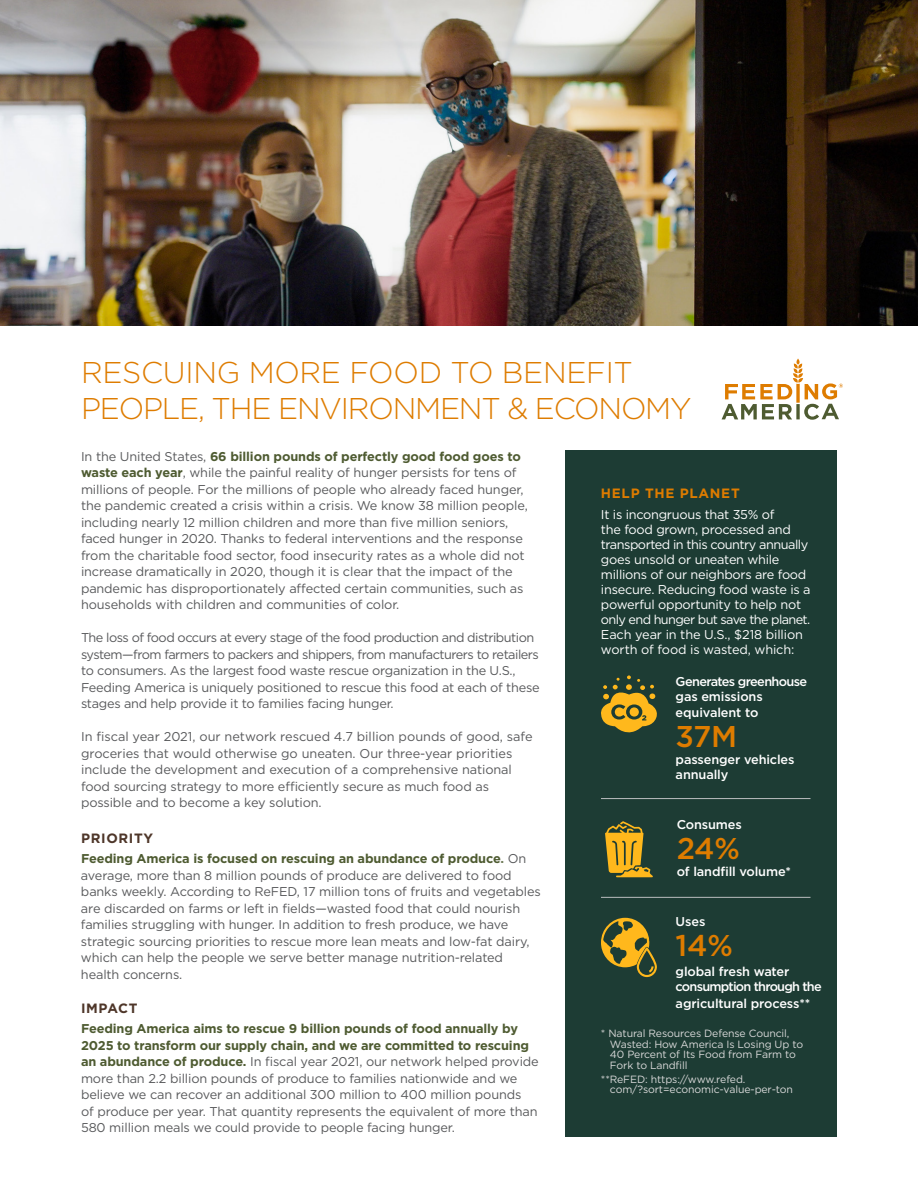
<style>
.page{position:relative;width:918px;height:1188px;background:#fff}
.page>*{position:absolute;margin:0;border:0;box-sizing:border-box;transform-origin:0 0}
.t1{font:300 30px/36px "Gotham";letter-spacing:-.04em;color:#de7c00}
.t2{font:500 30px "Gotham";letter-spacing:-.02em;color:#de7c00}
.t3{font:700 13.5px "Gotham";letter-spacing:.05em;color:#4e3629}
.t4{font:700 13.5px "Gotham";letter-spacing:.05em;color:#de7c00}
.t5{font:12.75px/16.5px "Gotham";letter-spacing:-.01em;color:#58595b}
.t6{font:12.75px/16.5px "Gotham";letter-spacing:-.035em;color:#58595b}
.t7{font:12.75px/15px "Gotham";letter-spacing:-.02em;color:#fff}
.t8{font:500 12.75px/15px "Gotham";letter-spacing:-.01em;color:#fff}
.t9{font:500 12.75px/15px "Gotham";letter-spacing:-.06em;color:#fff}
.t10{font:500 12.75px/15px "Gotham";letter-spacing:-.05em;color:#fff}
.t11{font:10.5px/10.5px "Gotham";letter-spacing:-.01em;color:#d9d9d9}
.s1{font-weight:700;color:#4e5b31}
.s2{font-weight:700;color:#717c5a}
</style>
<div class="page">
<img style="left:0;top:0;width:918px;height:325px">
<svg style="left:722px;top:359px;width:121px;height:61px"></svg>
<div style="left:566px;top:451px;width:271px;height:686px;background:#1d3c34"></div>
<svg style="left:605px;top:821px;width:48px;height:56px"></svg>
<svg style="left:601px;top:675px;width:56px;height:58px"></svg>
<svg style="left:601px;top:918px;width:56px;height:59px"></svg>
<hr style="left:601px;top:798px;width:210px;height:1px;background:#bcbec0">
<hr style="left:601px;top:897px;width:210px;height:1px;background:#bcbec0">
<h1 class="t1" style="left:81px;top:353px;width:612px">RESCUING MORE FOOD TO BENEFIT<br>PEOPLE, THE ENVIRONMENT &amp; ECONOMY</h1>
<p class="t5" style="left:81px;top:448px;width:448px">In the United States, <span class="s1">66 billion pounds of perfectly good food goes to waste each year</span>, while the painful reality of hunger persists for tens of millions of people. For the millions of people who already faced hunger, the pandemic created a crisis within a crisis. We know 38 million people, including nearly 12 million children and more than five million seniors, faced hunger in 2020. Thanks to federal interventions and the response from the charitable food sector, food insecurity rates as a whole did not increase dramatically in 2020, though it is clear that the impact of the pandemic has disproportionately affected certain communities, such as households with children and communities of color.</p>
<p class="t6" style="left:81px;top:629px;width:460px">The loss of food occurs at every stage of the food production and distribution system—from farmers to packers and shippers, from manufacturers to retailers to consumers. As the largest food waste rescue organization in the U.S., Feeding America is uniquely positioned to rescue this food at each of these stages and help provide it to families facing hunger.</p>
<p class="t5" style="left:81px;top:728px;width:453px">In fiscal year 2021, our network rescued 4.7 billion pounds of good, safe groceries that would otherwise go uneaten. Our three-year priorities include the development and execution of a comprehensive national food sourcing strategy to more efficiently secure as much food as possible and to become a key solution.</p>
<p class="t3" style="left:81px;top:830px;width:74px">PRIORITY</p>
<p class="t5" style="left:81px;top:850px;width:461px"><span class="s1">Feeding America is focused on rescuing an abundance of produce</span><span class="s2">.</span> On average, more than 8 million pounds of produce are delivered to food banks weekly. According to ReFED, 17 million tons of fruits and vegetables are discarded on farms or left in fields—wasted food that could nourish families struggling with hunger. In addition to fresh produce, we have strategic sourcing priorities to rescue more lean meats and low-fat dairy, which can help the people we serve better manage nutrition-related health concerns.</p>
<p class="t3" style="left:81px;top:1000px;width:58px">IMPACT</p>
<p class="t5" style="left:81px;top:1020px;width:459px"><span class="s1">Feeding America aims to rescue 9 billion pounds of food annually by 2025 to transform our supply chain, and we are committed to rescuing an abundance of produce.</span> In fiscal year 2021, our network helped provide more than 2.2 billion pounds of produce to families nationwide and we believe we can recover an additional 300 million to 400 million pounds<br>of produce per year. That quantity represents the equivalent of more than 580 million meals we could provide to people facing hunger.</p>
<p class="t4" style="left:601px;top:484px;width:140px">HELP THE PLANET</p>
<p class="t7" style="left:601px;top:507px;width:211px">It is incongruous that 35% of<br>the food grown, processed and transported in this country annually goes unsold or uneaten while millions of our neighbors are food insecure. Reducing food waste is a powerful opportunity to help not only end hunger but save the planet.<br>Each year in the U.S., $218 billion worth of food is wasted, which:</p>
<p class="t10" style="left:676px;top:674px;width:133px">Generates greenhouse gas emissions</p>
<p class="t8" style="left:676px;top:705px;width:84px">equivalent to</p>
<h1 class="t2" style="left:676px;top:717px;width:63px">37M</h1>
<p class="t8" style="left:676px;top:752px;width:120px">passenger vehicles annually</p>
<p class="t8" style="left:677px;top:817px;width:67px">Consumes</p>
<h1 class="t2" style="left:677px;top:829px;width:65px">24%</h1>
<p class="t8" style="left:677px;top:863px;width:116px">of landfill volume*</p>
<p class="t8" style="left:676px;top:914px;width:31px">Uses</p>
<h1 class="t2" style="left:676px;top:926px;width:59px">14%</h1>
<p class="t9" style="left:676px;top:964px;width:148px">global fresh water consumption through the</p>
<p class="t8" style="left:676px;top:996px;width:136px">agricultural process**</p>
<p class="t11" style="left:610px;top:1028px;width:195px;text-indent:-9px">* Natural Resources Defense Council,<br>Wasted: How America Is Losing Up to<br>40 Percent of Its Food from Farm to<br>Fork to Landfill</p>
<p class="t11" style="left:610px;top:1073px;width:185px;text-indent:-9px">**ReFED: https://www.refed. com/?sort=economic-value-per-ton</p>
</div>
